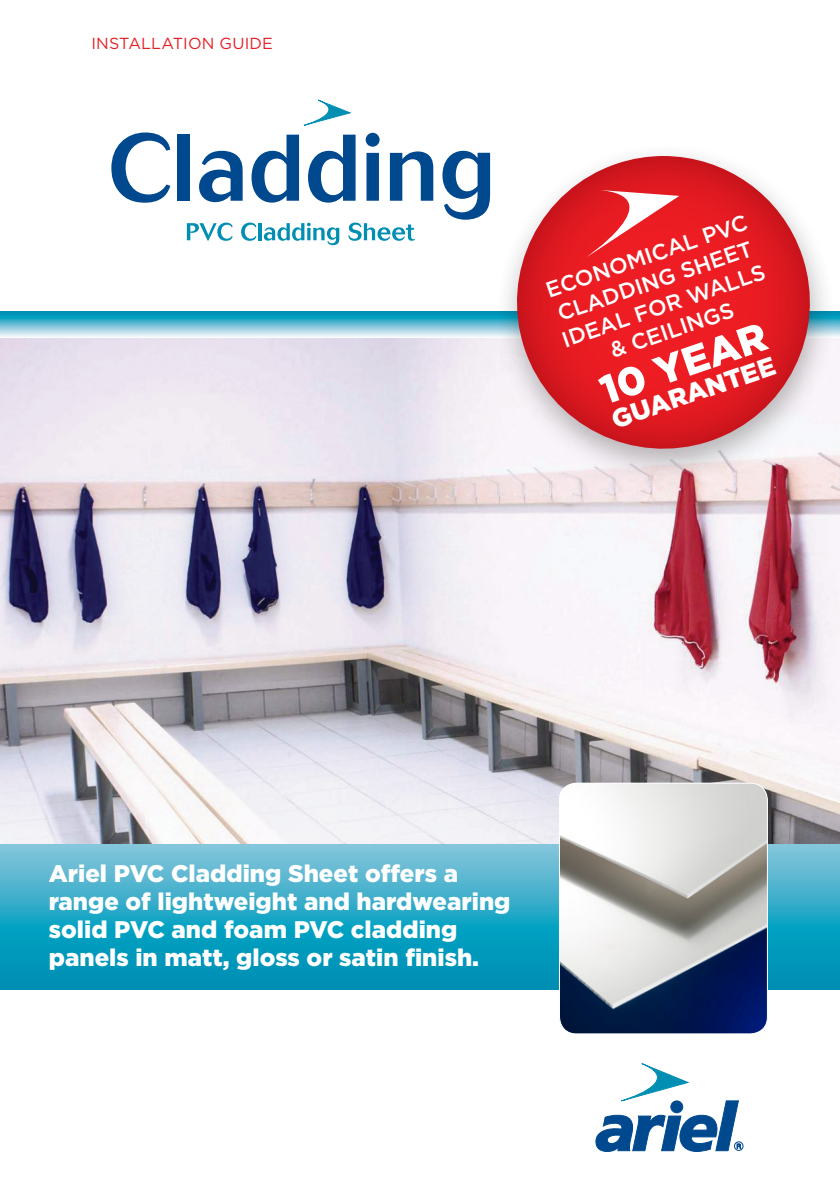
<style>
.page{position:relative;width:840px;height:1191px;background:#fff}
.page>*{position:absolute;margin:0;border:0;box-sizing:border-box;transform-origin:0 0}
.t1{font:900 40px "Gotham";color:#fff}
.t2{font:900 26px "Gotham";color:#fff}
.t3{font:900 24px/28px "Gotham";color:#fff}
.t4{font:500 22px "Gotham";color:#fff}
.t5{font:16px "Gotham";letter-spacing:.01em;color:#e41f25}
</style>
<div class="page">
<svg style="left:0;top:311px;width:839px;height:26px;background:#66bdd4"></svg>
<svg style="left:0;top:729px;width:839px;height:260px;background:#2ca7c6"></svg>
<img style="left:1px;top:338px;width:838px;height:506px">
<div style="left:733px;top:1141px;width:10px;height:9px;border:1px solid #01498e;border-radius:50%"></div>
<svg style="left:595px;top:1063px;width:145px;height:88px"></svg>
<img style="left:559px;top:783px;width:208px;height:251px">
<div style="left:558px;top:782px;width:209px;height:252px;border:1px solid #fff;border-radius:17px"></div>
<div style="left:494px;top:143px;width:342px;height:342px;background:#231f20;opacity:.31"></div>
<svg style="left:498px;top:156px;width:329px;height:311px"></svg>
<svg style="left:583px;top:190px;width:96px;height:69px"></svg>
<svg style="left:303px;top:100px;width:47px;height:26px"></svg>
<svg style="left:111px;top:132px;width:59px;height:71px"></svg>
<div style="left:177px;top:135px;width:13px;height:66px;background:#01498e"></div>
<svg style="left:199px;top:151px;width:43px;height:51px"></svg>
<svg style="left:251px;top:135px;width:48px;height:68px"></svg>
<svg style="left:308px;top:135px;width:47px;height:68px"></svg>
<svg style="left:365px;top:133px;width:14px;height:68px"></svg>
<svg style="left:389px;top:151px;width:44px;height:50px"></svg>
<svg style="left:442px;top:151px;width:48px;height:69px"></svg>
<svg style="left:187px;top:223px;width:45px;height:18px"></svg>
<svg style="left:241px;top:223px;width:15px;height:18px"></svg>
<hr style="left:258px;top:223px;width:3px;height:17px;background:#008fb3">
<svg style="left:264px;top:223px;width:75px;height:22px"></svg>
<svg style="left:348px;top:223px;width:66px;height:18px"></svg>
<p class="t5" style="left:91px;top:34px;width:183px">INSTALLATION GUIDE</p>
<p class="t4" style="left:542px;top:279px;width:213px;rotate:-19deg">ECONOMICAL PVC</p>
<p class="t4" style="left:554px;top:302px;width:206px;rotate:-19deg">CLADDING SHEET</p>
<p class="t4" style="left:558px;top:328px;width:215px;rotate:-19deg">IDEAL FOR WALLS</p>
<p class="t4" style="left:606px;top:339px;width:131px;rotate:-19deg">&amp; CEILINGS</p>
<p class="t1" style="left:593px;top:369px;width:175px;rotate:-19deg">10 YEAR</p>
<p class="t2" style="left:607px;top:406px;width:172px;rotate:-19deg">GUARANTEE</p>
<p class="t3" style="left:49px;top:858px;width:463px">Ariel PVC Cladding Sheet offers a range of lightweight and hardwearing solid PVC and foam PVC cladding panels in matt, gloss or satin finish.</p>
</div>
